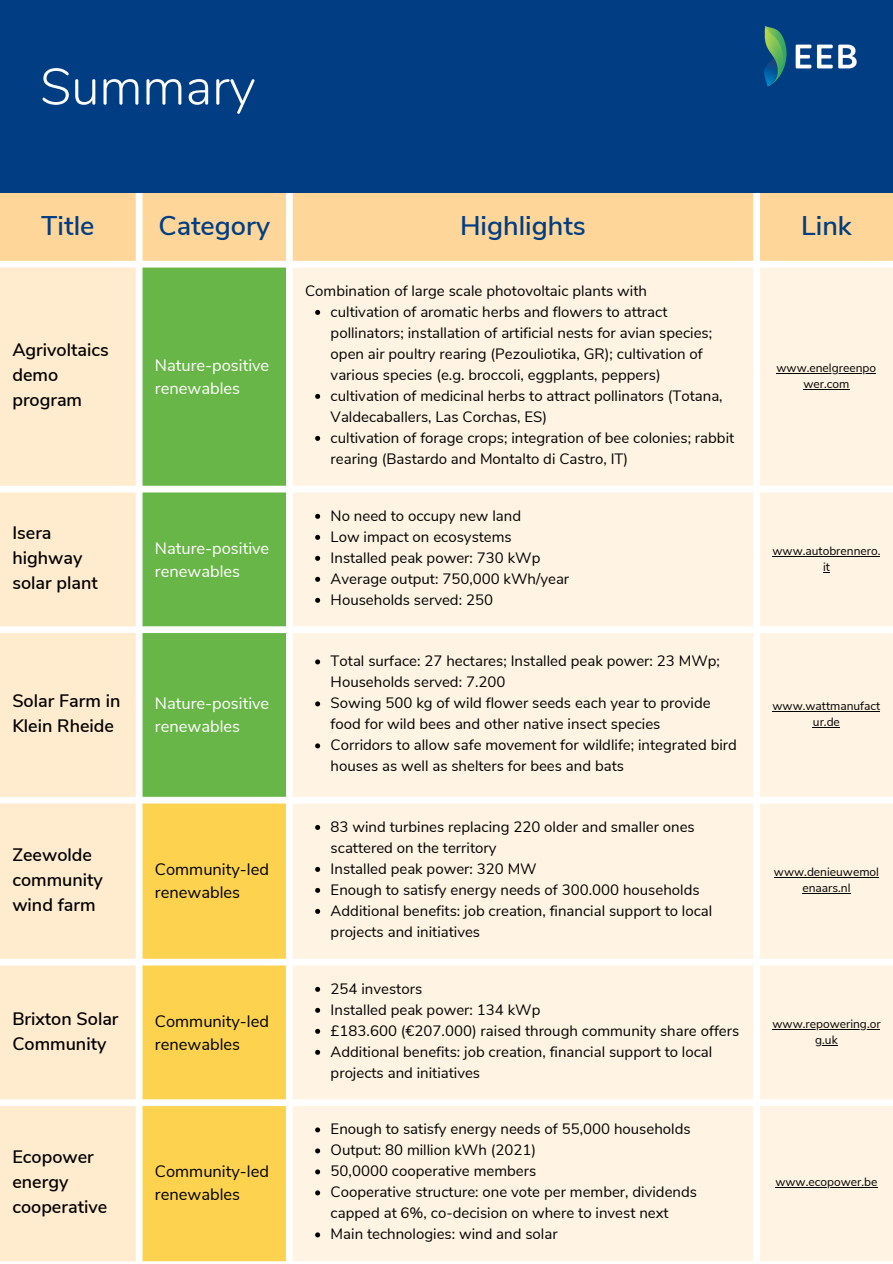
<style>
.page{position:relative;width:893px;height:1264px;background:#fff}
.page>*{position:absolute;margin:0;border:0;box-sizing:border-box;transform-origin:0 0}
.t1{font:300 51px "Nunito";color:#fff}
.t2{font:600 27px "Nunito Sans";color:#003d82}
.t3{font:600 18px/25px "Nunito Sans";color:#000}
.t4{font:16.5px/23px "Nunito Sans";color:#fff}
.t5{font:16.5px/23px "Nunito Sans";color:#000}
.t6{font:15px/21px "Nunito Sans";color:#000}
.t7{font:12px/16px "Nunito Sans";color:#000;text-align:center}
</style>
<div class="page">
<div style="left:0;top:192px;width:892px;height:69px;background:#ffd699"></div>
<div style="left:0;top:267px;width:136px;height:994px;background:#ffebcd"></div>
<div style="left:142px;top:267px;width:144px;height:529px;background:#69b648"></div>
<div style="left:293px;top:267px;width:599px;height:994px;background:#fff4e3"></div>
<svg style="left:142px;top:803px;width:144px;height:458px;background:#fcd55e"></svg>
<svg style="left:315px;top:310px;width:5px;height:5px"></svg>
<svg style="left:315px;top:394px;width:5px;height:5px"></svg>
<svg style="left:315px;top:436px;width:5px;height:5px"></svg>
<hr style="left:776px;top:373px;width:100px;height:1px;background:#000">
<hr style="left:803px;top:389px;width:46px;height:1px;background:#000">
<svg style="left:315px;top:514px;width:5px;height:5px"></svg>
<svg style="left:315px;top:535px;width:5px;height:5px"></svg>
<svg style="left:315px;top:556px;width:5px;height:5px"></svg>
<svg style="left:315px;top:577px;width:5px;height:5px"></svg>
<svg style="left:315px;top:598px;width:5px;height:5px"></svg>
<hr style="left:772px;top:556px;width:108px;height:1px;background:#000">
<svg style="left:315px;top:659px;width:5px;height:5px"></svg>
<svg style="left:315px;top:701px;width:5px;height:5px"></svg>
<svg style="left:315px;top:743px;width:5px;height:5px"></svg>
<hr style="left:772px;top:711px;width:108px;height:1px;background:#000">
<svg style="left:812px;top:727px;width:27px;height:1px"></svg>
<svg style="left:315px;top:825px;width:5px;height:5px"></svg>
<svg style="left:315px;top:866px;width:5px;height:5px"></svg>
<svg style="left:315px;top:887px;width:5px;height:5px"></svg>
<svg style="left:315px;top:908px;width:5px;height:5px"></svg>
<hr style="left:773px;top:876px;width:105px;height:1px;background:#000">
<hr style="left:802px;top:892px;width:48px;height:1px;background:#000">
<svg style="left:315px;top:986px;width:5px;height:5px"></svg>
<svg style="left:315px;top:1007px;width:5px;height:5px"></svg>
<svg style="left:315px;top:1028px;width:5px;height:5px"></svg>
<svg style="left:315px;top:1049px;width:5px;height:5px"></svg>
<hr style="left:772px;top:1028px;width:108px;height:1px;background:#000">
<svg style="left:815px;top:1044px;width:22px;height:1px"></svg>
<svg style="left:315px;top:1127px;width:5px;height:5px"></svg>
<svg style="left:315px;top:1148px;width:5px;height:5px"></svg>
<svg style="left:315px;top:1169px;width:5px;height:5px"></svg>
<svg style="left:315px;top:1190px;width:5px;height:5px"></svg>
<svg style="left:315px;top:1232px;width:5px;height:5px"></svg>
<hr style="left:775px;top:1187px;width:102px;height:1px;background:#000">
<div style="left:0;top:0;width:892px;height:192px;background:#003d82"></div>
<img style="left:764px;top:26px;width:93px;height:61px">
<p class="t1" style="left:40px;top:53px;width:217px">Summary</p>
<p class="t2" style="left:41px;top:207px;width:55px">Title</p>
<p class="t2" style="left:158px;top:207px;width:113px">Category</p>
<p class="t2" style="left:460px;top:207px;width:127px">Highlights</p>
<p class="t2" style="left:801px;top:207px;width:52px">Link</p>
<p class="t3" style="left:12px;top:337px;width:98px">Agrivoltaics demo program</p>
<p class="t3" style="left:12px;top:520px;width:87px">Isera highway solar plant</p>
<p class="t4" style="left:155px;top:354px;width:116px">Nature-positive renewables</p>
<p class="t4" style="left:155px;top:537px;width:116px">Nature-positive renewables</p>
<p class="t3" style="left:12px;top:689px;width:109px">Solar Farm in<br>Klein Rheide</p>
<p class="t4" style="left:155px;top:692px;width:116px">Nature-positive renewables</p>
<p class="t3" style="left:12px;top:842px;width:92px">Zeewolde community wind farm</p>
<p class="t5" style="left:155px;top:858px;width:116px">Community-led renewables</p>
<p class="t3" style="left:12px;top:1006px;width:108px">Brixton Solar<br>Community</p>
<p class="t5" style="left:155px;top:1009px;width:116px">Community-led renewables</p>
<p class="t3" style="left:12px;top:1144px;width:96px">Ecopower energy cooperative</p>
<p class="t5" style="left:155px;top:1160px;width:116px">Community-led renewables</p>
<p class="t6" style="left:305px;top:280px;width:343px">Combination of large scale photovoltaic plants with</p>
<p class="t6" style="left:330px;top:301px;width:383px">cultivation of aromatic herbs and flowers to attract pollinators; installation of artificial nests for avian species; open air poultry rearing (Pezouliotika, GR); cultivation of various species (e.g. broccoli, eggplants, peppers)</p>
<p class="t6" style="left:330px;top:385px;width:393px">cultivation of medicinal herbs to attract pollinators (Totana,<br>Valdecaballers, Las Corchas, ES)</p>
<p class="t6" style="left:330px;top:427px;width:405px">cultivation of forage crops; integration of bee colonies; rabbit rearing (Bastardo and Montalto di Castro, IT)</p>
<p class="t6" style="left:330px;top:505px;width:192px">No need to occupy new land</p>
<p class="t6" style="left:330px;top:526px;width:183px">Low impact on ecosystems</p>
<p class="t6" style="left:330px;top:547px;width:211px">Installed peak power: 730 kWp</p>
<p class="t6" style="left:330px;top:568px;width:240px">Average output: 750,000 kWh/year</p>
<p class="t6" style="left:330px;top:589px;width:164px">Households served: 250</p>
<p class="t6" style="left:330px;top:651px;width:391px">Total surface: 27 hectares; Installed peak power: 23 MWp;<br>Households served: 7.200</p>
<p class="t6" style="left:330px;top:693px;width:381px">Sowing 500 kg of wild flower seeds each year to provide food for wild bees and other native insect species</p>
<p class="t6" style="left:330px;top:735px;width:408px">Corridors to allow safe movement for wildlife; integrated bird houses as well as shelters for bees and bats</p>
<p class="t6" style="left:330px;top:816px;width:365px">83 wind turbines replacing 220 older and smaller ones scattered on the territory</p>
<p class="t6" style="left:330px;top:858px;width:208px">Installed peak power: 320 MW</p>
<p class="t6" style="left:330px;top:879px;width:370px">Enough to satisfy energy needs of 300.000 households</p>
<p class="t6" style="left:330px;top:900px;width:383px">Additional benefits: job creation, financial support to local projects and initiatives</p>
<p class="t6" style="left:330px;top:978px;width:93px">254 investors</p>
<p class="t6" style="left:330px;top:999px;width:211px">Installed peak power: 134 kWp</p>
<p class="t6" style="left:330px;top:1020px;width:410px">£183.600 (€207.000) raised through community share offers</p>
<p class="t6" style="left:330px;top:1041px;width:383px">Additional benefits: job creation, financial support to local projects and initiatives</p>
<p class="t6" style="left:330px;top:1118px;width:361px">Enough to satisfy energy needs of 55,000 households</p>
<p class="t6" style="left:330px;top:1139px;width:207px">Output: 80 million kWh (2021)</p>
<p class="t6" style="left:330px;top:1160px;width:207px">50,0000 cooperative members</p>
<p class="t6" style="left:330px;top:1181px;width:368px">Cooperative structure: one vote per member, dividends capped at 6%, co-decision on where to invest next</p>
<p class="t6" style="left:330px;top:1223px;width:228px">Main technologies: wind and solar</p>
<p class="t7" style="left:776px;top:360px;width:101px">www.enelgreenpo wer.com</p>
<p class="t7" style="left:772px;top:543px;width:109px">www.autobrennero. it</p>
<p class="t7" style="left:772px;top:698px;width:109px">www.wattmanufact ur.de</p>
<p class="t7" style="left:773px;top:864px;width:107px">www.denieuwemol enaars.nl</p>
<p class="t7" style="left:772px;top:1015px;width:110px">www.repowering.or g.uk</p>
<p class="t7" style="left:775px;top:1174px;width:104px">www.ecopower.be</p>
</div>
